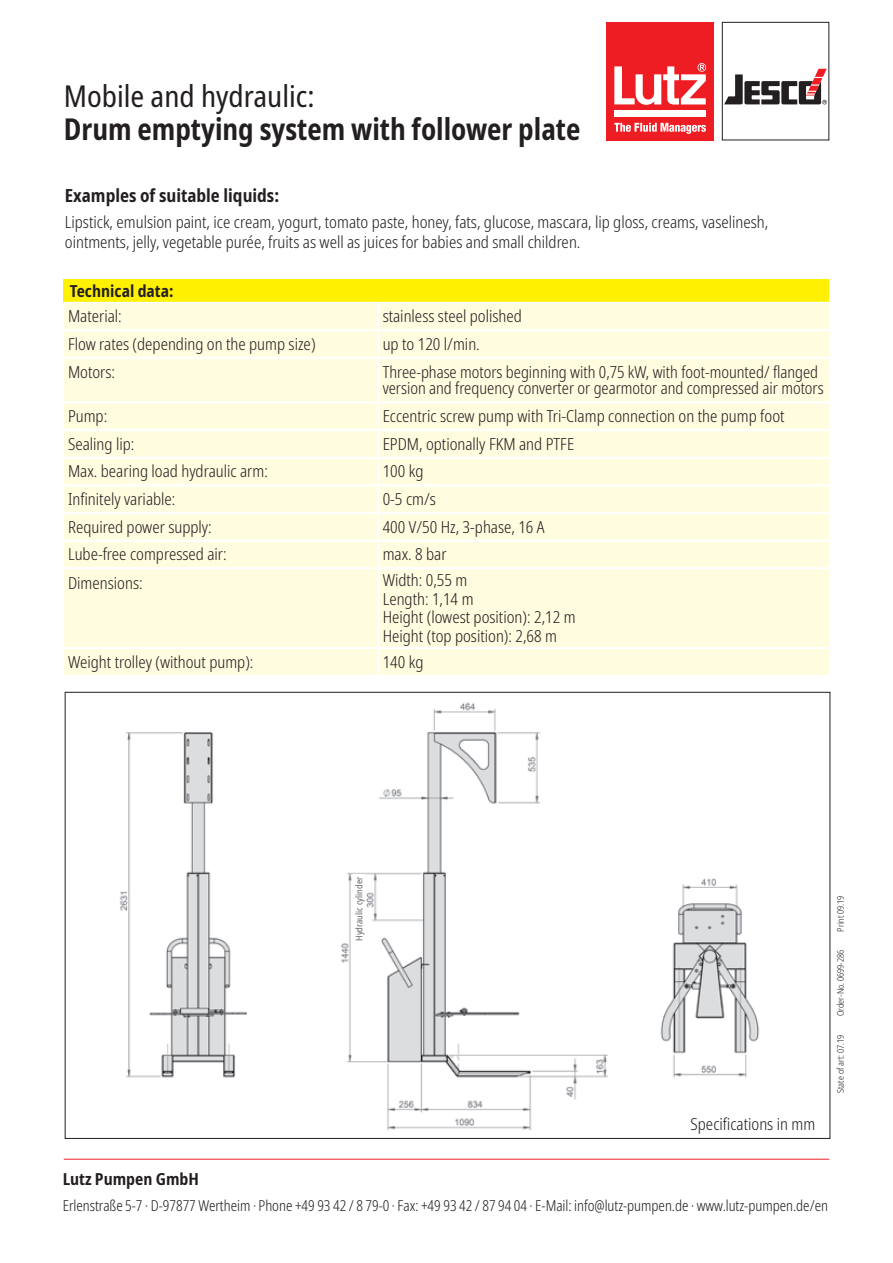
<style>
.page{position:relative;width:893px;height:1263px;background:#fff}
.page>*{position:absolute;margin:0;border:0;box-sizing:border-box;transform-origin:0 0}
.t1{font:700 condensed 30px "Noto Sans";color:#231f20;scale:.96 1}
.t2{font:condensed 30px "Noto Sans";color:#231f20}
.t3{font:700 condensed 18px "Noto Sans";color:#231f20}
.t4{font:300 condensed 16.5px/18.6px "Noto Sans";color:#231f20}
.t5{font:700 condensed 16.5px "Noto Sans";color:#231f20}
.t6{font:300 condensed 15px "Noto Sans";color:#231f20;scale:.96 1}
.t7{font:condensed 9.3px "Noto Sans";color:#69696c}
.t8{font:300 condensed 9px "Noto Sans";color:#231f20}
</style>
<div class="page">
<div style="left:64px;top:279px;width:765px;height:24px;background:#fff101"></div>
<div style="left:64px;top:303px;width:765px;height:372px;background:#fffce0"></div>
<hr style="left:64px;top:302px;width:314px;height:1px;background:#fff">
<hr style="left:378px;top:302px;width:451px;height:1px;background:#fff">
<hr style="left:377px;top:303px;width:3px;height:26px;background:#fff">
<hr style="left:64px;top:329px;width:314px;height:2px;background:#fff">
<hr style="left:378px;top:329px;width:451px;height:2px;background:#fff">
<hr style="left:377px;top:331px;width:3px;height:26px;background:#fff">
<hr style="left:64px;top:357px;width:314px;height:2px;background:#fff">
<hr style="left:378px;top:357px;width:451px;height:2px;background:#fff">
<hr style="left:377px;top:359px;width:3px;height:42px;background:#fff">
<hr style="left:64px;top:401px;width:314px;height:3px;background:#fff">
<hr style="left:378px;top:401px;width:451px;height:3px;background:#fff">
<hr style="left:377px;top:404px;width:3px;height:25px;background:#fff">
<hr style="left:64px;top:429px;width:314px;height:2px;background:#fff">
<hr style="left:378px;top:429px;width:451px;height:2px;background:#fff">
<hr style="left:377px;top:431px;width:3px;height:26px;background:#fff">
<hr style="left:64px;top:457px;width:314px;height:2px;background:#fff">
<hr style="left:378px;top:457px;width:451px;height:2px;background:#fff">
<hr style="left:377px;top:459px;width:3px;height:25px;background:#fff">
<hr style="left:64px;top:484px;width:314px;height:2px;background:#fff">
<hr style="left:378px;top:484px;width:451px;height:2px;background:#fff">
<hr style="left:377px;top:486px;width:3px;height:26px;background:#fff">
<hr style="left:64px;top:512px;width:314px;height:2px;background:#fff">
<hr style="left:378px;top:512px;width:451px;height:2px;background:#fff">
<hr style="left:377px;top:514px;width:3px;height:26px;background:#fff">
<hr style="left:64px;top:540px;width:314px;height:2px;background:#fff">
<hr style="left:378px;top:540px;width:451px;height:2px;background:#fff">
<hr style="left:377px;top:542px;width:3px;height:25px;background:#fff">
<hr style="left:64px;top:567px;width:314px;height:2px;background:#fff">
<hr style="left:378px;top:567px;width:451px;height:2px;background:#fff">
<hr style="left:377px;top:569px;width:3px;height:78px;background:#fff">
<hr style="left:64px;top:647px;width:314px;height:2px;background:#fff">
<hr style="left:378px;top:647px;width:451px;height:2px;background:#fff">
<hr style="left:377px;top:649px;width:3px;height:26px;background:#fff">
<img style="left:120px;top:702px;width:640px;height:429px">
<hr style="left:64px;top:1159px;width:765px;height:1px;background:#ee1d23">
<div style="left:722px;top:22px;width:107px;height:118px;border:1px solid #231f20"></div>
<div style="left:606px;top:22px;width:108px;height:118px;background:#ee1d23"></div>
<div style="left:614px;top:111px;width:92px;height:6px;background:#fff"></div>
<svg style="left:614px;top:63px;width:92px;height:42px"></svg>
<svg style="left:614px;top:123px;width:92px;height:11px"></svg>
<svg style="left:724px;top:69px;width:103px;height:35px"></svg>
<div style="left:354px;top:875px;width:11px;height:77px;background:#fff"></div>
<h1 class="t2" style="left:64px;top:75px;width:252px">Mobile and hydraulic:</h1>
<h1 class="t1" style="left:64px;top:108px;width:540px">Drum emptying system with follower plate</h1>
<p class="t3" style="left:65px;top:183px;width:216px">Examples of suitable liquids:</p>
<p class="t4" style="left:65px;top:213px;width:705px;line-height:19.8px">Lipstick, emulsion paint, ice cream, yogurt, tomato paste, honey, fats, glucose, mascara, lip gloss, creams, vaselinesh, ointments, jelly, vegetable purée, fruits as well as juices for babies and small children.</p>
<p class="t5" style="left:70px;top:279px;width:105px">Technical data:</p>
<p class="t4" style="left:68px;top:307px;width:55px">Material:</p>
<p class="t4" style="left:383px;top:307px;width:141px">stainless steel polished</p>
<p class="t4" style="left:68px;top:335px;width:249px">Flow rates (depending on the pump size)</p>
<p class="t4" style="left:383px;top:335px;width:99px">up to 120 l/min.</p>
<p class="t4" style="left:68px;top:363px;width:49px">Motors:</p>
<p class="t4" style="left:383px;top:364px;width:442px;line-height:16.5px">Three-phase motors beginning with 0,75 kW, with foot-mounted/ flanged version and frequency converter or gearmotor and compressed air motors</p>
<p class="t4" style="left:68px;top:407px;width:41px">Pump:</p>
<p class="t4" style="left:383px;top:407px;width:403px">Eccentric screw pump with Tri-Clamp connection on the pump foot</p>
<p class="t4" style="left:68px;top:435px;width:68px">Sealing lip:</p>
<p class="t4" style="left:383px;top:435px;width:193px">EPDM, optionally FKM and PTFE</p>
<p class="t4" style="left:68px;top:463px;width:201px">Max. bearing load hydraulic arm:</p>
<p class="t4" style="left:383px;top:463px;width:42px">100 kg</p>
<p class="t4" style="left:68px;top:490px;width:109px">Infinitely variable:</p>
<p class="t4" style="left:383px;top:490px;width:55px">0-5 cm/s</p>
<p class="t4" style="left:68px;top:518px;width:145px">Required power supply:</p>
<p class="t4" style="left:383px;top:518px;width:164px">400 V/50 Hz, 3-phase, 16 A</p>
<p class="t4" style="left:68px;top:545px;width:160px">Lube-free compressed air:</p>
<p class="t4" style="left:383px;top:545px;width:65px">max. 8 bar</p>
<p class="t4" style="left:68px;top:574px;width:76px">Dimensions:</p>
<p class="t4" style="left:383px;top:571px;width:194px">Width: 0,55 m<br>Length: 1,14 m<br>Height (lowest position): 2,12 m<br>Height (top position): 2,68 m</p>
<p class="t4" style="left:68px;top:653px;width:187px">Weight trolley (without pump):</p>
<p class="t4" style="left:383px;top:653px;width:42px">140 kg</p>
<p class="t7" style="left:353px;top:941px;width:65px;rotate:-90deg">Hydraulic cylinder</p>
<p class="t4" style="left:691px;top:1115px;width:126px">Specifications in mm</p>
<p class="t8" style="left:834px;top:931px;width:37px;rotate:-90deg">Print 09.19</p>
<p class="t8" style="left:834px;top:1016px;width:68px;rotate:-90deg">Order-No. 0699-286</p>
<p class="t8" style="left:834px;top:1093px;width:60px;rotate:-90deg">State of art: 07.19</p>
<p class="t5" style="left:63px;top:1167px;width:138px">Lutz Pumpen GmbH</p>
<p class="t6" style="left:63px;top:1195px;width:799px">Erlenstraße 5-7 · D-97877 Wertheim · Phone +49 93 42 / 8 79-0 · Fax: +49 93 42 / 87 94 04 · E-Mail: info@lutz-pumpen.de · www.lutz-pumpen.de/en</p>
</div>
